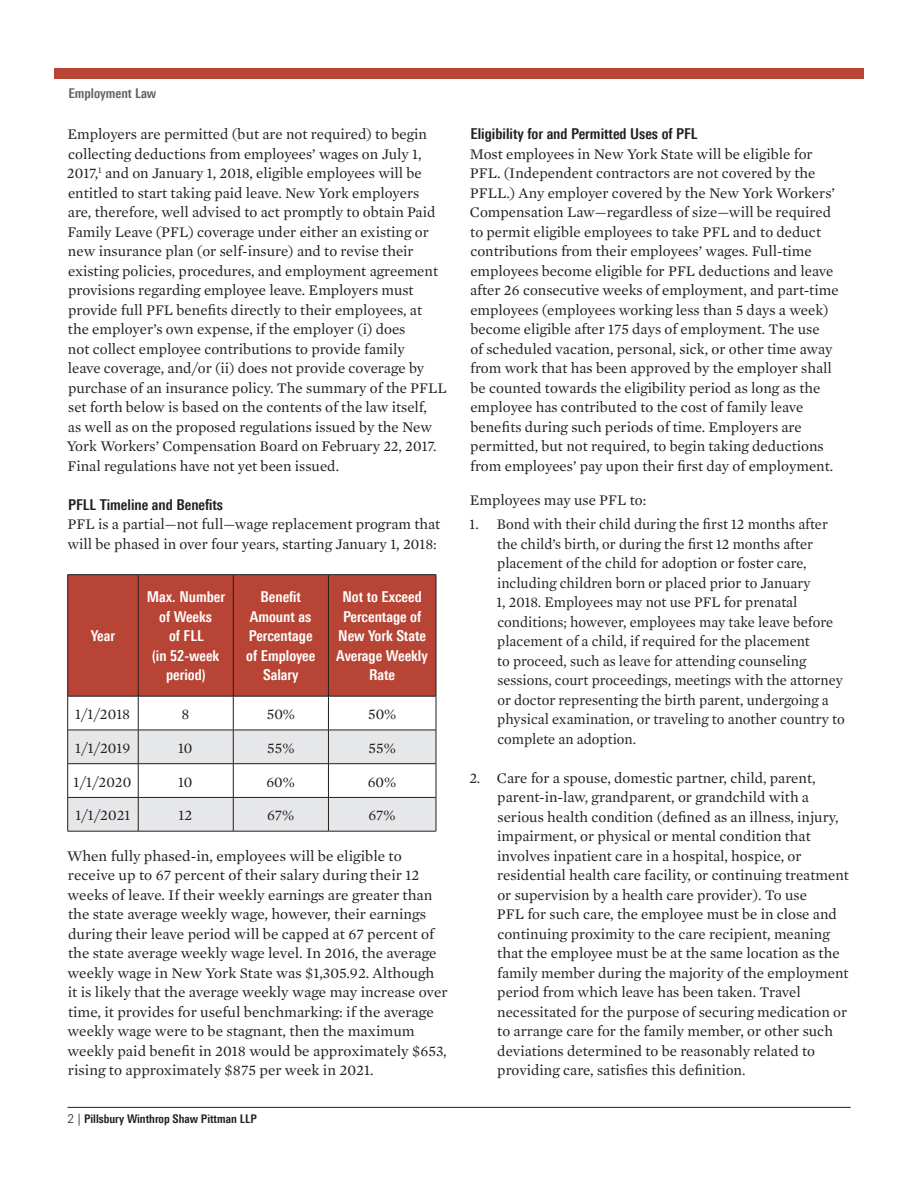
<style>
.page{position:relative;width:918px;height:1188px;background:#fff}
.page>*{position:absolute;margin:0;border:0;box-sizing:border-box;transform-origin:0 0}
.t1{font:15px/19.5px "Mercury Text G1";color:#231f20}
.t2{font:700 condensed 15px/19.5px "Univers Next Pro";color:#fff;text-align:center}
.t3{font:700 condensed 15px "Univers Next Pro";color:#231f20}
.t4{font:700 condensed 13.5px "Univers Next Pro";color:#636366}
.t5{font:700 condensed 12px "Univers Next Pro";color:#231f20}
.s1{font-weight:300;font-stretch:normal}
</style>
<div class="page">
<div style="left:68px;top:575px;width:368px;height:121px;background:#b74435"></div>
<svg style="left:68px;top:731px;width:368px;height:100px"></svg>
<hr style="left:67px;top:730px;width:1px;height:33px;background:#231f20">
<hr style="left:138px;top:730px;width:1px;height:33px;background:#231f20">
<hr style="left:233px;top:730px;width:1px;height:33px;background:#231f20">
<hr style="left:328px;top:730px;width:1px;height:33px;background:#231f20">
<hr style="left:436px;top:730px;width:1px;height:33px;background:#231f20">
<hr style="left:68px;top:763px;width:70px;height:1px;background:#231f20">
<hr style="left:67px;top:764px;width:1px;height:33px;background:#231f20">
<hr style="left:138px;top:763px;width:95px;height:1px;background:#231f20">
<hr style="left:138px;top:764px;width:1px;height:33px;background:#231f20">
<hr style="left:233px;top:763px;width:95px;height:1px;background:#231f20">
<hr style="left:233px;top:764px;width:1px;height:33px;background:#231f20">
<hr style="left:328px;top:763px;width:108px;height:1px;background:#231f20">
<hr style="left:328px;top:764px;width:1px;height:33px;background:#231f20">
<hr style="left:436px;top:764px;width:1px;height:33px;background:#231f20">
<hr style="left:68px;top:797px;width:70px;height:1px;background:#231f20">
<hr style="left:67px;top:798px;width:1px;height:33px;background:#231f20">
<hr style="left:138px;top:797px;width:95px;height:1px;background:#231f20">
<hr style="left:138px;top:798px;width:1px;height:33px;background:#231f20">
<hr style="left:233px;top:797px;width:95px;height:1px;background:#231f20">
<hr style="left:233px;top:798px;width:1px;height:33px;background:#231f20">
<hr style="left:328px;top:797px;width:108px;height:1px;background:#231f20">
<hr style="left:328px;top:798px;width:1px;height:33px;background:#231f20">
<hr style="left:436px;top:798px;width:1px;height:33px;background:#231f20">
<hr style="left:68px;top:831px;width:70px;height:1px;background:#231f20">
<hr style="left:138px;top:831px;width:95px;height:1px;background:#231f20">
<hr style="left:233px;top:831px;width:95px;height:1px;background:#231f20">
<hr style="left:328px;top:831px;width:108px;height:1px;background:#231f20">
<hr style="left:67px;top:696px;width:1px;height:34px;background:#231f20">
<hr style="left:138px;top:696px;width:1px;height:34px;background:#231f20">
<hr style="left:233px;top:696px;width:1px;height:34px;background:#231f20">
<hr style="left:328px;top:696px;width:1px;height:34px;background:#231f20">
<hr style="left:436px;top:696px;width:1px;height:34px;background:#231f20">
<hr style="left:68px;top:730px;width:70px;height:1px;background:#231f20">
<hr style="left:138px;top:730px;width:95px;height:1px;background:#231f20">
<hr style="left:233px;top:730px;width:95px;height:1px;background:#231f20">
<hr style="left:328px;top:730px;width:108px;height:1px;background:#231f20">
<hr style="left:68px;top:574px;width:70px;height:1px;background:#231f20">
<hr style="left:67px;top:575px;width:1px;height:121px;background:#231f20">
<hr style="left:138px;top:574px;width:95px;height:1px;background:#231f20">
<hr style="left:138px;top:575px;width:1px;height:121px;background:#231f20">
<hr style="left:233px;top:574px;width:95px;height:1px;background:#231f20">
<hr style="left:233px;top:575px;width:1px;height:121px;background:#231f20">
<hr style="left:328px;top:574px;width:108px;height:1px;background:#231f20">
<hr style="left:328px;top:575px;width:1px;height:121px;background:#231f20">
<hr style="left:436px;top:575px;width:1px;height:121px;background:#231f20">
<hr style="left:68px;top:696px;width:70px;height:1px;background:#231f20">
<hr style="left:138px;top:696px;width:95px;height:1px;background:#231f20">
<hr style="left:233px;top:696px;width:95px;height:1px;background:#231f20">
<hr style="left:328px;top:696px;width:108px;height:1px;background:#231f20">
<hr style="left:68px;top:1107px;width:782px;height:1px;background:#231f20">
<div style="left:54px;top:68px;width:810px;height:11px;background:#b74435"></div>
<p class="t4" style="left:68px;top:85px;width:90px">Employment Law</p>
<p class="t1" style="left:67px;top:124px;width:382px">Employers are permitted (but are not required) to begin collecting deductions from employees’ wages on July 1, 2017,<sup>1</sup> and on January 1, 2018, eligible employees will be entitled to start taking paid leave. New York employers<br>are, therefore, well advised to act promptly to obtain Paid Family Leave (PFL) coverage under either an existing or new insurance plan (or self-insure) and to revise their existing policies, procedures, and employment agreement provisions regarding employee leave. Employers must provide full PFL benefits directly to their employees, at<br>the employer’s own expense, if the employer (i) does<br>not collect employee contributions to provide family<br>leave coverage, and/or (ii) does not provide coverage by purchase of an insurance policy. The summary of the PFLL set forth below is based on the contents of the law itself,<br>as well as on the proposed regulations issued by the New York Workers’ Compensation Board on February 22, 2017.<br>Final regulations have not yet been issued.</p>
<p class="t3" style="left:68px;top:496px;width:156px">PFLL Timeline and Benefits</p>
<p class="t1" style="left:67px;top:514px;width:374px">PFL is a partial—not full—wage replacement program that will be phased in over four years, starting January 1, 2018:</p>
<p class="t2" style="left:91px;top:626px;width:26px">Year</p>
<p class="t2" style="left:147px;top:587px;width:80px">Max. Number of Weeks<br>of FLL<br>(in 52-week period)</p>
<p class="t2" style="left:246px;top:587px;width:71px">Benefit<br>Amount as<br>Percentage of Employee<br>Salary</p>
<p class="t2" style="left:336px;top:587px;width:93px">Not to Exceed<br>Percentage of<br>New York State<br>Average Weekly<br>Rate</p>
<p class="t1" style="left:75px;top:704px;width:57px">1/1/2018</p>
<p class="t1" style="left:182px;top:704px;width:9px">8</p>
<p class="t1" style="left:267px;top:704px;width:30px">50%</p>
<p class="t1" style="left:368px;top:704px;width:30px">50%</p>
<p class="t1" style="left:75px;top:737px;width:57px">1/1/2019</p>
<p class="t1" style="left:178px;top:737px;width:16px">10</p>
<p class="t1" style="left:267px;top:737px;width:29px">55%</p>
<p class="t1" style="left:369px;top:737px;width:29px">55%</p>
<p class="t1" style="left:74px;top:771px;width:59px">1/1/2020</p>
<p class="t1" style="left:178px;top:771px;width:16px">10</p>
<p class="t1" style="left:266px;top:771px;width:30px">60%</p>
<p class="t1" style="left:368px;top:771px;width:30px">60%</p>
<p class="t1" style="left:75px;top:805px;width:57px">1/1/2021</p>
<p class="t1" style="left:179px;top:805px;width:15px">12</p>
<p class="t1" style="left:267px;top:805px;width:29px">67%</p>
<p class="t1" style="left:368px;top:805px;width:29px">67%</p>
<p class="t1" style="left:67px;top:845px;width:382px">When fully phased-in, employees will be eligible to receive up to 67 percent of their salary during their 12 weeks of leave. If their weekly earnings are greater than the state average weekly wage, however, their earnings during their leave period will be capped at 67 percent of the state average weekly wage level. In 2016, the average weekly wage in New York State was $1,305.92. Although<br>it is likely that the average weekly wage may increase over time, it provides for useful benchmarking: if the average weekly wage were to be stagnant, then the maximum weekly paid benefit in 2018 would be approximately $653, rising to approximately $875 per week in 2021.</p>
<p class="t5" style="left:68px;top:1111px;width:191px"><span class="s1">2 |</span> Pillsbury Winthrop Shaw Pittman LLP</p>
<p class="t3" style="left:471px;top:125px;width:229px">Eligibility for and Permitted Uses of PFL</p>
<p class="t1" style="left:470px;top:143px;width:370px">Most employees in New York State will be eligible for PFL. (Independent contractors are not covered by the PFLL.) Any employer covered by the New York Workers’ Compensation Law—regardless of size—will be required to permit eligible employees to take PFL and to deduct contributions from their employees’ wages. Full-time employees become eligible for PFL deductions and leave after 26 consecutive weeks of employment, and part-time employees (employees working less than 5 days a week) become eligible after 175 days of employment. The use<br>of scheduled vacation, personal, sick, or other time away from work that has been approved by the employer shall be counted towards the eligibility period as long as the employee has contributed to the cost of family leave benefits during such periods of time. Employers are permitted, but not required, to begin taking deductions from employees’ pay upon their first day of employment.</p>
<p class="t1" style="left:470px;top:490px;width:178px">Employees may use PFL to:</p>
<p class="t1" style="left:497px;top:514px;width:350px;text-indent:-27px">1. Bond with their child during the first 12 months after the child’s birth, or during the first 12 months after placement of the child for adoption or foster care, including children born or placed prior to January<br>1, 2018. Employees may not use PFL for prenatal conditions; however, employees may take leave before placement of a child, if required for the placement<br>to proceed, such as leave for attending counseling sessions, court proceedings, meetings with the attorney or doctor representing the birth parent, undergoing a physical examination, or traveling to another country to complete an adoption.</p>
<p class="t1" style="left:497px;top:767px;width:354px;text-indent:-27px">2. Care for a spouse, domestic partner, child, parent, parent-in-law, grandparent, or grandchild with a serious health condition (defined as an illness, injury, impairment, or physical or mental condition that involves inpatient care in a hospital, hospice, or residential health care facility, or continuing treatment or supervision by a health care provider). To use<br>PFL for such care, the employee must be in close and continuing proximity to the care recipient, meaning that the employee must be at the same location as the family member during the majority of the employment period from which leave has been taken. Travel necessitated for the purpose of securing medication or to arrange care for the family member, or other such deviations determined to be reasonably related to providing care, satisfies this definition.</p>
</div>
